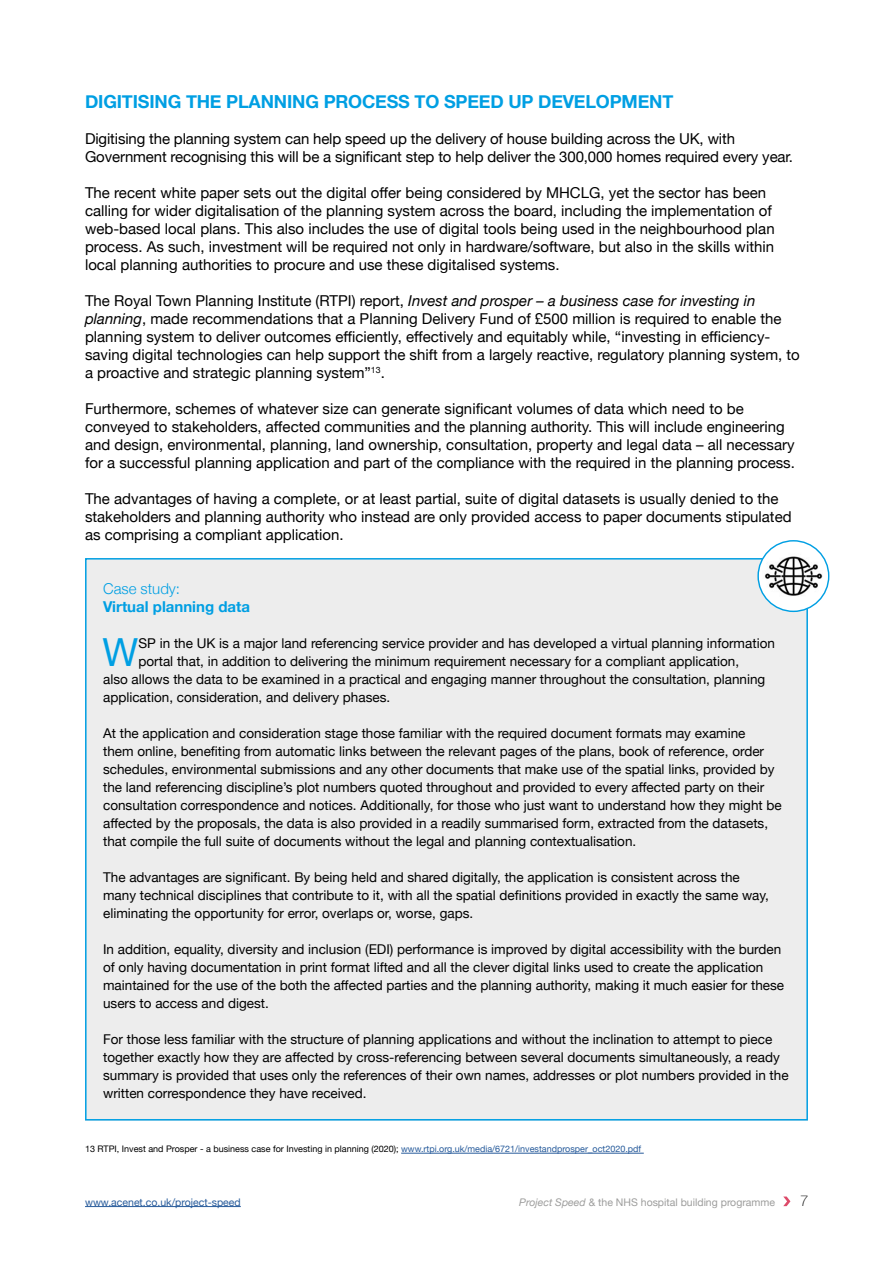
<style>
.page{position:relative;width:893px;height:1263px;background:#fff}
.page>*{position:absolute;margin:0;border:0;box-sizing:border-box;transform-origin:0 0}
.t1{font:38.7px "Helvetica Neue";color:#009fe3}
.t2{font:700 18px "Helvetica Neue";letter-spacing:-.01em;color:#009fe3}
.t3{font:15px/18px "Helvetica Neue";color:#000}
.t4{font:700 15px "Helvetica Neue";color:#009fe3}
.t5{font:300 15px "Helvetica Neue";color:#009fe3}
.t6{font:100 15px "Helvetica Neue";color:#000}
.t7{font:13.5px/18px "Helvetica Neue";color:#000}
.t8{font:10.5px "Helvetica Neue";color:#9d9d9c}
.t9{font:10.5px "Helvetica Neue";color:#275b9b}
.t10{font:9px "Helvetica Neue";color:#000}
.s1{font-style:italic}
.s2{color:#275b9b}
</style>
<div class="page">
<hr style="left:85px;top:1206px;width:156px;height:1px;background:#275b9b">
<svg style="left:783px;top:1196px;width:7px;height:10px"></svg>
<hr style="left:401px;top:1153px;width:243px;height:1px;background:#275b9b">
<div style="left:85px;top:558px;width:723px;height:562px;background:#ededed"></div>
<svg style="left:758px;top:541px;width:71px;height:70px"></svg>
<img style="left:762px;top:545px;width:63px;height:62px">
<div style="left:757px;top:540px;width:72px;height:72px;border:1px solid #009fe3;border-radius:50%"></div>
<h2 class="t2" style="left:85px;top:87px;width:590px">DIGITISING THE PLANNING PROCESS TO SPEED UP DEVELOPMENT</h2>
<p class="t3" style="left:85px;top:131px;width:709px">Digitising the planning system can help speed up the delivery of house building across the UK, with<br>Government recognising this will be a significant step to help deliver the 300,000 homes required every year.</p>
<p class="t3" style="left:85px;top:185px;width:691px">The recent white paper sets out the digital offer being considered by MHCLG, yet the sector has been calling for wider digitalisation of the planning system across the board, including the implementation of web-based local plans. This also includes the use of digital tools being used in the neighbourhood plan process. As such, investment will be required not only in hardware/software, but also in the skills within local planning authorities to procure and use these digitalised systems.</p>
<p class="t3" style="left:85px;top:293px;width:716px">The Royal Town Planning Institute (RTPI) report, <span class="s1">Invest and prosper – a business case for investing in planning</span>, made recommendations that a Planning Delivery Fund of £500 million is required to enable the planning system to deliver outcomes efficiently, effectively and equitably while, “investing in efficiency&shy;saving digital technologies can help support the shift from a largely reactive, regulatory planning system, to a proactive and strategic planning system”<sup>13</sup>.</p>
<p class="t3" style="left:85px;top:401px;width:711px">Furthermore, schemes of whatever size can generate significant volumes of data which need to be conveyed to stakeholders, affected communities and the planning authority. This will include engineering and design, environmental, planning, land ownership, consultation, property and legal data – all necessary for a successful planning application and part of the compliance with the required in the planning process.</p>
<p class="t3" style="left:85px;top:491px;width:708px">The advantages of having a complete, or at least partial, suite of digital datasets is usually denied to the stakeholders and planning authority who instead are only provided access to paper documents stipulated as comprising a compliant application.</p>
<p class="t5" style="left:103px;top:579px;width:78px">Case study:</p>
<p class="t4" style="left:103px;top:595px;width:148px">Virtual planning data</p>
<h1 class="t1" style="left:103px;top:624px;width:37px">W</h1>
<p class="t7" style="left:138px;top:635px;width:638px">SP in the UK is a major land referencing service provider and has developed a virtual planning information</p>
<p class="t7" style="left:138px;top:653px;width:602px">portal that, in addition to delivering the minimum requirement necessary for a compliant application,</p>
<p class="t7" style="left:103px;top:671px;width:664px">also allows the data to be examined in a practical and engaging manner throughout the consultation, planning</p>
<p class="t7" style="left:103px;top:689px;width:289px">application, consideration, and delivery phases.</p>
<p class="t7" style="left:103px;top:725px;width:680px">At the application and consideration stage those familiar with the required document formats may examine<br>them online, benefiting from automatic links between the relevant pages of the plans, book of reference, order schedules, environmental submissions and any other documents that make use of the spatial links, provided by the land referencing discipline’s plot numbers quoted throughout and provided to every affected party on their consultation correspondence and notices. Additionally, for those who just want to understand how they might be affected by the proposals, the data is also provided in a readily summarised form, extracted from the datasets, that compile the full suite of documents without the legal and planning contextualisation.</p>
<p class="t7" style="left:103px;top:869px;width:667px">The advantages are significant. By being held and shared digitally, the application is consistent across the many technical disciplines that contribute to it, with all the spatial definitions provided in exactly the same way, eliminating the opportunity for error, overlaps or, worse, gaps.</p>
<p class="t7" style="left:103px;top:941px;width:682px">In addition, equality, diversity and inclusion (EDI) performance is improved by digital accessibility with the burden of only having documentation in print format lifted and all the clever digital links used to create the application maintained for the use of the both the affected parties and the planning authority, making it much easier for these users to access and digest.</p>
<p class="t7" style="left:103px;top:1031px;width:687px">For those less familiar with the structure of planning applications and without the inclination to attempt to piece together exactly how they are affected by cross-referencing between several documents simultaneously, a ready summary is provided that uses only the references of their own names, addresses or plot numbers provided in the written correspondence they have received.</p>
<p class="t10" style="left:85px;top:1142px;width:558px">13 RTPI, Invest and Prosper - a business case for Investing in planning (2020); <span class="s2">www.rtpi.org.uk/media/6721/investandprosper_oct2020.pdf</span></p>
<p class="t9" style="left:85px;top:1194px;width:157px">www.acenet.co.uk/project-speed</p>
<p class="t8" style="left:519px;top:1194px;width:257px"><span class="s1">Project Speed</span> &amp; the NHS hospital building programme</p>
<p class="t6" style="left:800px;top:1189px;width:10px">7</p>
</div>
